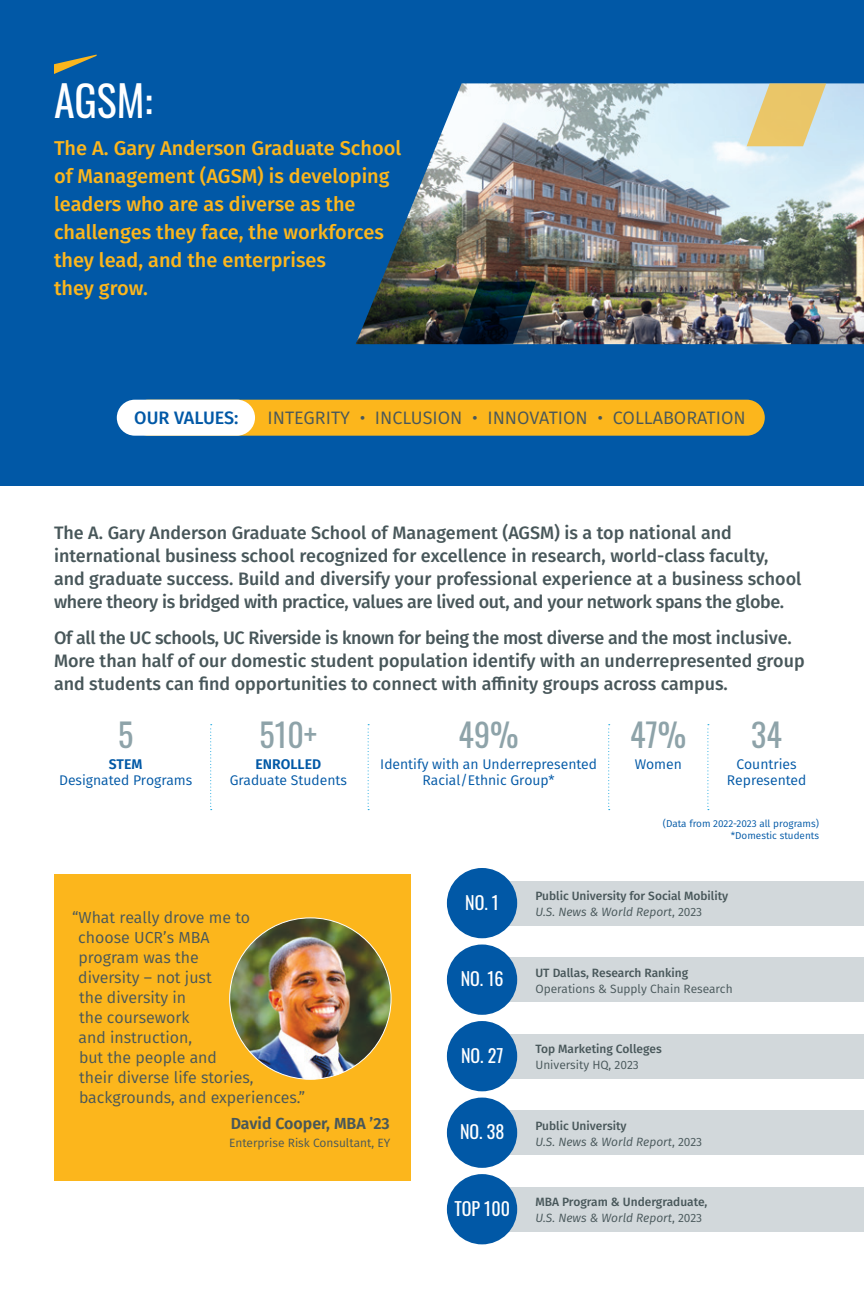
<style>
.page{position:relative;width:864px;height:1296px;background:#fff}
.page>*{position:absolute;margin:0;border:0;box-sizing:border-box;transform-origin:0 0}
.t1{font:70px "UCR Magazine";color:#fcb61c}
.t2{font:42px "Oswald";color:#fff}
.t3{font:32px "Oswald";color:#8ea3a9}
.t4{font:500 20px/28px "Fira Sans";color:#fcb61c}
.t5{font:500 18px/23px "Fira Sans";color:#48575a}
.t6{font:18px "Fira Sans";color:#48575a}
.t7{font:18px "Oswald";color:#fff}
.t8{font:500 18px "Fira Sans";color:#0158a6}
.t9{font:16px/20px "Fira Sans";color:#48575a}
.t10{font:600 16px "Fira Sans";color:#48575a}
.t11{font:14px/16px "Fira Sans";color:#0158a6;text-align:center}
.t12{font:600 14px "Fira Sans";color:#0158a6}
.t13{font:500 12px/16px "Fira Sans";color:#48575a}
.t14{font:12px "Fira Sans";color:#48575a}
.t15{font:italic 12px/16px "Fira Sans";color:#48575a}
.t16{font:10px/12px "Fira Sans";color:#0158a6;text-align:right}
.s1{font-weight:400;font-style:italic}
.s2{font-weight:400}
.s3{font-weight:500;font-style:normal}
.s4{font-style:normal}
</style>
<div class="page">
<div style="left:498px;top:881px;width:366px;height:44px;background:#d2d8db"></div>
<div style="left:498px;top:958px;width:366px;height:44px;background:#d2d8db"></div>
<div style="left:498px;top:1034px;width:366px;height:44px;background:#d2d8db"></div>
<div style="left:498px;top:1111px;width:366px;height:44px;background:#d2d8db"></div>
<div style="left:498px;top:1187px;width:366px;height:44px;background:#d2d8db"></div>
<div style="left:0;top:0;width:864px;height:486px;background:#0158a6"></div>
<img style="left:356px;top:83px;width:508px;height:261px">
<div style="left:130px;top:400px;width:635px;height:36px;background:#fcb61c;border-radius:18px"></div>
<div style="left:117px;top:400px;width:138px;height:36px;background:#fff;border-radius:18px"></div>
<div style="left:447px;top:868px;width:70px;height:70px;background:#0158a6;border-radius:50%"></div>
<div style="left:447px;top:945px;width:70px;height:70px;background:#0158a6;border-radius:50%"></div>
<div style="left:447px;top:1021px;width:70px;height:70px;background:#0158a6;border-radius:50%"></div>
<div style="left:447px;top:1098px;width:70px;height:70px;background:#0158a6;border-radius:50%"></div>
<div style="left:447px;top:1174px;width:70px;height:70px;background:#0158a6;border-radius:50%"></div>
<svg style="left:747px;top:83px;width:79px;height:63px"></svg>
<svg style="left:457px;top:282px;width:79px;height:62px"></svg>
<div style="left:54px;top:874px;width:357px;height:307px;background:#fcb61c"></div>
<img style="left:230px;top:918px;width:161px;height:161px;border-radius:81px">
<svg style="left:210px;top:724px;width:2px;height:86px"></svg>
<svg style="left:368px;top:724px;width:1px;height:86px"></svg>
<svg style="left:608px;top:724px;width:2px;height:86px"></svg>
<svg style="left:707px;top:724px;width:2px;height:86px"></svg>
<h1 class="t1" style="left:54px;top:20px;width:44px">A</h1>
<h2 class="t2" style="left:54px;top:63px;width:100px">AGSM:</h2>
<p class="t4" style="left:54px;top:133px;width:349px">The A. Gary Anderson Graduate School of Management (AGSM) is developing leaders who are as diverse as the challenges they face, the workforces they lead, and the enterprises<br>they grow.</p>
<p class="t8" style="left:134px;top:403px;width:106px">OUR VALUES:</p>
<p class="t6" style="left:268px;top:404px;width:480px">INTEGRITY • INCLUSION • INNOVATION • COLLABORATION</p>
<p class="t5" style="left:54px;top:520px;width:749px">The A. Gary Anderson Graduate School of Management (AGSM) is a top national and international business school recognized for excellence in research, world-class faculty, and graduate success. Build and diversify your professional experience at a business school where theory is bridged with practice, values are lived out, and your network spans the globe.</p>
<p class="t5" style="left:54px;top:625px;width:752px">Of all the UC schools, UC Riverside is known for being the most diverse and the most inclusive.<br>More than half of our domestic student population identify with an underrepresented group and students can find opportunities to connect with affinity groups across campus.</p>
<h3 class="t3" style="left:118px;top:707px;width:17px">5</h3>
<p class="t12" style="left:109px;top:752px;width:35px">STEM</p>
<p class="t11" style="left:59px;top:771px;width:135px">Designated Programs</p>
<h3 class="t3" style="left:260px;top:707px;width:59px">510+</h3>
<p class="t12" style="left:256px;top:752px;width:67px">ENROLLED</p>
<p class="t11" style="left:230px;top:771px;width:119px">Graduate Students</p>
<h3 class="t3" style="left:459px;top:707px;width:62px">49%</h3>
<p class="t11" style="left:380px;top:755px;width:218px">Identify with an Underrepresented<br>Racial/Ethnic Group*</p>
<h3 class="t3" style="left:751px;top:707px;width:32px">34</h3>
<p class="t11" style="left:727px;top:755px;width:81px">Countries<br>Represented</p>
<p class="t16" style="left:663px;top:817px;width:158px">(Data from 2022-2023 all programs) *Domestic students</p>
<h3 class="t3" style="left:630px;top:707px;width:58px">47%</h3>
<p class="t11" style="left:635px;top:755px;width:49px">Women</p>
<p class="t9" style="left:78px;top:908px;width:229px;text-indent:-6px">“What really drove me to choose UCR’s MBA<br>program was the<br>diversity – not just<br>the diversity in<br>the coursework<br>and instruction,<br>but the people and<br>their diverse life stories, backgrounds, and experiences.”</p>
<p class="t10" style="left:231px;top:1111px;width:161px">David Cooper, MBA ’23</p>
<p class="t14" style="left:229px;top:1134px;width:163px">Enterprise Risk Consultant, EY</p>
<p class="t7" style="left:465px;top:887px;width:35px">NO. 1</p>
<p class="t13" style="left:535px;top:888px;width:194px">Public University for Social Mobility<br><span class="s1">U.S. News &amp; World Report</span><span class="s2">, 2023</span></p>
<p class="t7" style="left:461px;top:963px;width:44px">NO. 16</p>
<p class="t13" style="left:535px;top:964px;width:154px">UT Dallas, Research Ranking</p>
<p class="t14" style="left:535px;top:980px;width:199px">Operations &amp; Supply Chain Research</p>
<p class="t7" style="left:461px;top:1040px;width:44px">NO. 27</p>
<p class="t13" style="left:535px;top:1040px;width:128px">Top Marketing Colleges</p>
<p class="t14" style="left:535px;top:1056px;width:105px">University HQ, 2023</p>
<p class="t7" style="left:460px;top:1116px;width:46px">NO. 38</p>
<p class="t15" style="left:535px;top:1118px;width:168px"><span class="s3">Public University<br></span>U.S. News &amp; World Report<span class="s4">, 2023</span></p>
<p class="t7" style="left:454px;top:1193px;width:57px">TOP 100</p>
<p class="t13" style="left:535px;top:1194px;width:174px">MBA Program &amp; Undergraduate,<br><span class="s1">U.S. News &amp; World Report</span><span class="s2">, 2023</span></p>
</div>
